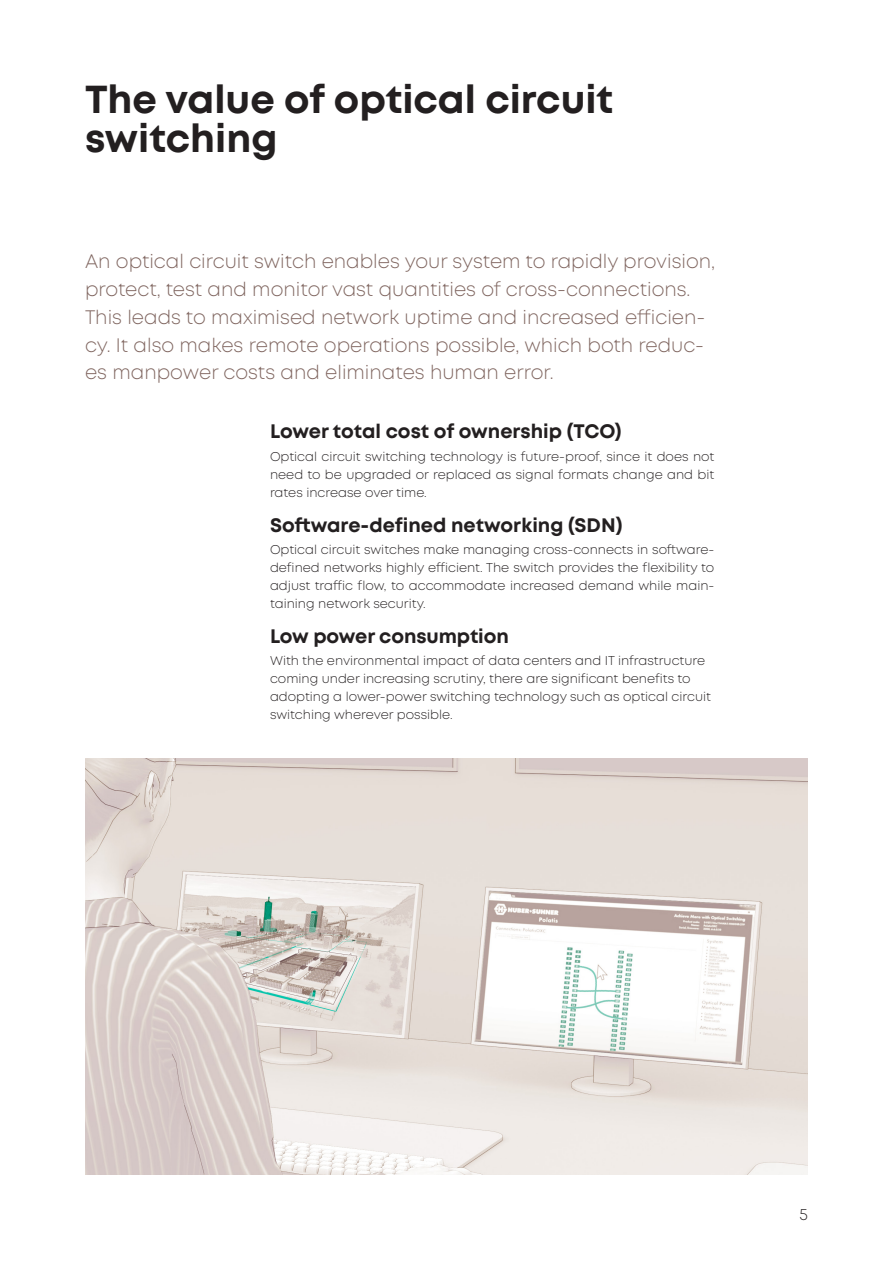
<style>
.page{position:relative;width:893px;height:1263px;background:#fff}
.page>*{position:absolute;margin:0;border:0;box-sizing:border-box;transform-origin:0 0}
.t1{font:700 39px/39px "Mont";color:#231f20}
.t2{font:300 19.5px/27.8px "Mont";color:#7f655f}
.t3{font:700 19.5px "Mont";letter-spacing:-.005em;color:#231f20}
.t4{font:300 16.5px "Mont";color:#231f20}
.t5{font:300 12.75px/18px "Mont";color:#231f20;text-align:justify}
</style>
<div class="page">
<img style="left:85px;top:758px;width:723px;height:416px">
<h1 class="t1" style="left:85px;top:80px;width:530px">The value of optical circuit switching</h1>
<p class="t2" style="left:85px;top:248px;width:632px">An optical circuit switch enables your system to rapidly provision, protect, test and monitor vast quantities of cross-connections.<br>This leads to maximised network uptime and increased efficien&shy;cy. It also makes remote operations possible, which both reduc&shy;es manpower costs and eliminates human error.</p>
<h2 class="t3" style="left:270px;top:419px;width:353px">Lower total cost of ownership (TCO)</h2>
<p class="t5" style="left:270px;top:447px;width:446px">Optical circuit switching technology is future-proof, since it does not need to be upgraded or replaced as signal formats change and bit rates increase over time.</p>
<h2 class="t3" style="left:270px;top:512px;width:354px">Software-defined networking (SDN)</h2>
<p class="t5" style="left:270px;top:541px;width:446px">Optical circuit switches make managing cross-connects in software&shy;defined networks highly efficient. The switch provides the flexibility to adjust traffic flow, to accommodate increased demand while main&shy;taining network security.</p>
<h2 class="t3" style="left:270px;top:623px;width:240px">Low power consumption</h2>
<p class="t5" style="left:270px;top:652px;width:442px;text-align:left">With the environmental impact of data centers and IT infrastructure coming under increasing scrutiny, there are significant benefits to adopting a lower-power switching technology such as optical circuit switching wherever possible.</p>
<p class="t4" style="left:799px;top:1204px;width:10px">5</p>
</div>
